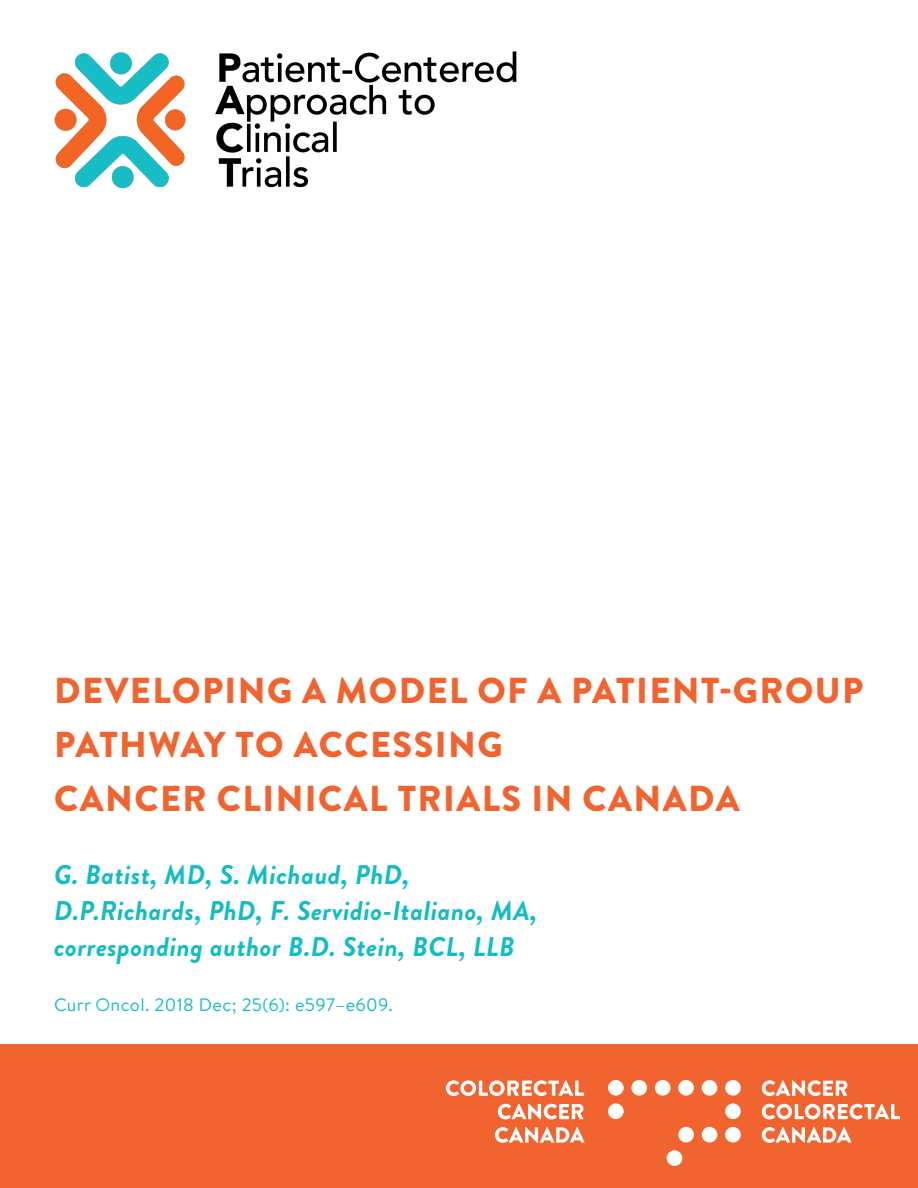
<style>
.page{position:relative;width:918px;height:1188px;background:#fff}
.page>*{position:absolute;margin:0;border:0;box-sizing:border-box;transform-origin:0 0}
.Subhead{font:900 36px/54px "Brandon Grotesque";letter-spacing:.04em;color:#f2642f}
.Subhead-2{font:italic 700 27px "Brandon Grotesque";letter-spacing:.02em;color:#14bcc4}
.Subhead-3{font:18px "Brandon Text";letter-spacing:.02em;color:#14bcc4}
</style>
<div class="page">
<img style="left:54px;top:51px;width:463px;height:138px">
<div style="left:0;top:1044px;width:918px;height:144px;background:#f2642f"></div>
<div style="left:655px;top:1080px;width:15px;height:16px;background:#fff;border-radius:50%"></div>
<div style="left:678px;top:1080px;width:16px;height:16px;background:#fff;border-radius:50%"></div>
<div style="left:725px;top:1080px;width:16px;height:16px;background:#fff;border-radius:50%"></div>
<div style="left:702px;top:1080px;width:15px;height:16px;background:#fff;border-radius:50%"></div>
<div style="left:631px;top:1080px;width:16px;height:16px;background:#fff;border-radius:50%"></div>
<div style="left:608px;top:1080px;width:16px;height:16px;background:#fff;border-radius:50%"></div>
<div style="left:725px;top:1103px;width:16px;height:16px;background:#fff;border-radius:50%"></div>
<div style="left:608px;top:1103px;width:16px;height:16px;background:#fff;border-radius:50%"></div>
<div style="left:725px;top:1127px;width:16px;height:15px;background:#fff;border-radius:50%"></div>
<div style="left:702px;top:1127px;width:15px;height:15px;background:#fff;border-radius:50%"></div>
<div style="left:667px;top:1150px;width:15px;height:16px;background:#fff;border-radius:50%"></div>
<div style="left:678px;top:1127px;width:16px;height:15px;background:#fff;border-radius:50%"></div>
<svg style="left:762px;top:1104px;width:138px;height:15px"></svg>
<svg style="left:762px;top:1080px;width:85px;height:16px"></svg>
<svg style="left:762px;top:1127px;width:89px;height:16px"></svg>
<svg style="left:498px;top:1104px;width:85px;height:15px"></svg>
<svg style="left:446px;top:1080px;width:138px;height:16px"></svg>
<svg style="left:495px;top:1127px;width:90px;height:16px"></svg>
<p class="Subhead" style="left:54px;top:664px;width:811px">DEVELOPING A MODEL OF A PATIENT-GROUP<br>PATHWAY TO ACCESSING</p>
<p class="Subhead" style="left:54px;top:772px;width:687px">CANCER CLINICAL TRIALS IN CANADA</p>
<p class="Subhead-2" style="left:54px;top:855px;width:357px">G. Batist, MD, S. Michaud, PhD,</p>
<p class="Subhead-2" style="left:54px;top:891px;width:485px">D.P.Richards, PhD, F. Servidio-Italiano, MA,</p>
<p class="Subhead-2" style="left:54px;top:927px;width:462px">corresponding author B.D. Stein, BCL, LLB</p>
<p class="Subhead-3" style="left:54px;top:992px;width:340px">Curr Oncol. 2018 Dec; 25(6): e597–e609.</p>
</div>
